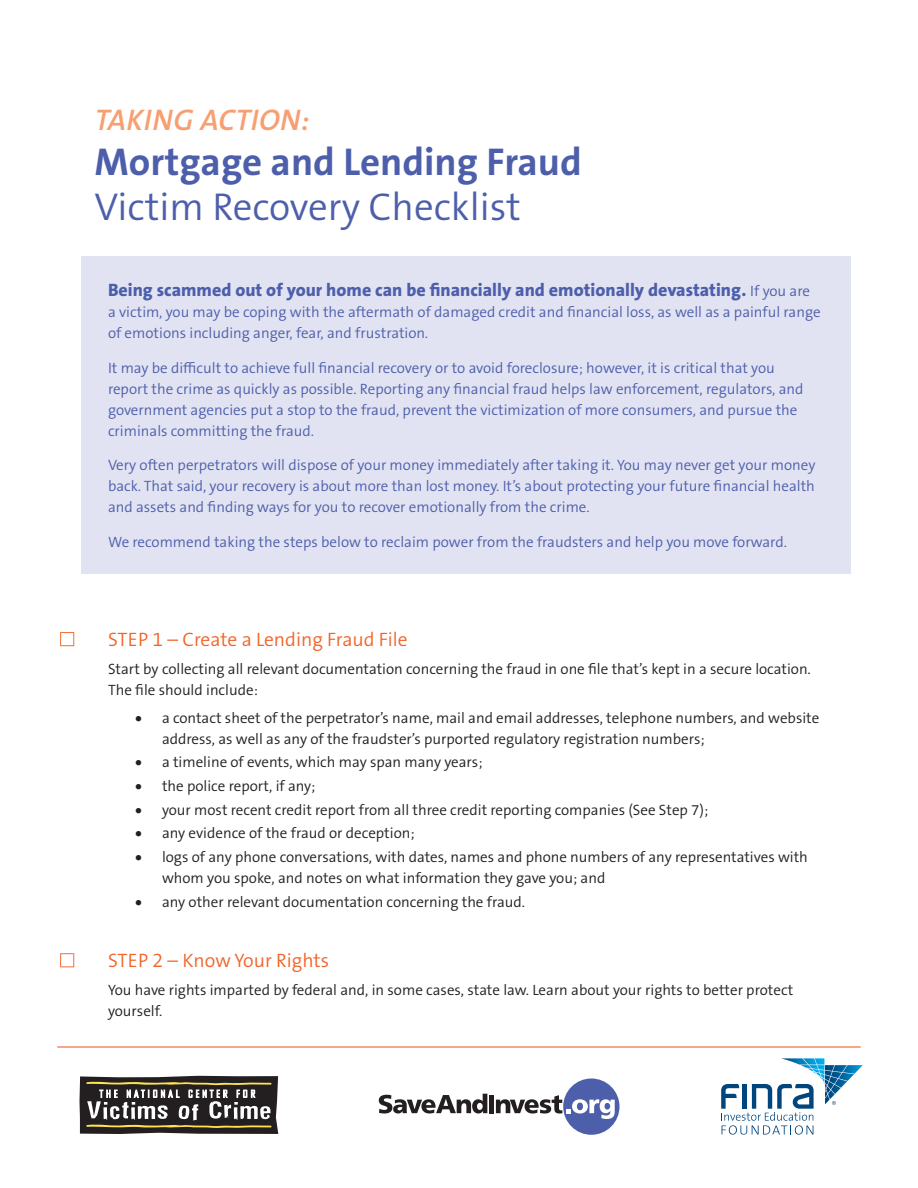
<style>
.page{position:relative;width:918px;height:1188px;background:#fff}
.page>*{position:absolute;margin:0;border:0;box-sizing:border-box;transform-origin:0 0}
.Body{font:700 39px/45px "The Sans B W7";color:#4d5fab}
.Body-2{font:italic 600 30px "The Sans B W6";letter-spacing:.015em;color:#f79f71}
.HEAD_2{font:300 19.5px "The Sans B W4";color:#f26428}
.Intro{font:800 18px "The Sans B W8";color:#4d5fab}
.Intro-2{font:300 15px/21px "The Sans B W4";color:#4d5fab}
.Body___space{font:300 15px/21px "The Sans B W4";color:#231f20}
.s1{font-family:"The Sans B W4";font-weight:300}
.s2{font-family:"The Sans B W4";font-weight:300;font-size:15px}
</style>
<div class="page">
<svg style="left:60px;top:632px;width:14px;height:14px"></svg>
<svg style="left:60px;top:953px;width:14px;height:14px"></svg>
<div style="left:81px;top:256px;width:769px;height:318px;background:#e2e3f2"></div>
<svg style="left:721px;top:1058px;width:142px;height:77px"></svg>
<div style="left:563px;top:1079px;width:57px;height:56px;background:#4d5fab;border-radius:50%"></div>
<svg style="left:379px;top:1094px;width:108px;height:20px"></svg>
<div style="left:489px;top:1095px;width:5px;height:18px;background:#231f20"></div>
<svg style="left:496px;top:1095px;width:119px;height:24px"></svg>
<svg style="left:80px;top:1076px;width:198px;height:58px;background:#555048"></svg>
<hr style="left:57px;top:1046px;width:804px;height:2px;background:#f26428">
<p class="Body-2" style="left:95px;top:101px;width:216px">TAKING ACTION:</p>
<p class="Body" style="left:94px;top:140px;width:489px">Mortgage and Lending Fraud<br><span class="s1">Victim Recovery Checklist</span></p>
<p class="Intro" style="left:108px;top:278px;width:704px">Being scammed out of your home can be financially and emotionally devastating. <span class="s2">If you are</span></p>
<p class="Intro-2" style="left:108px;top:302px;width:714px">a victim, you may be coping with the aftermath of damaged credit and financial loss, as well as a painful range of emotions including anger, fear, and frustration.</p>
<p class="Intro-2" style="left:108px;top:357px;width:697px">It may be difficult to achieve full financial recovery or to avoid foreclosure; however, it is critical that you report the crime as quickly as possible. Reporting any financial fraud helps law enforcement, regulators, and government agencies put a stop to the fraud, prevent the victimization of more consumers, and pursue the criminals committing the fraud.</p>
<p class="Intro-2" style="left:108px;top:455px;width:709px;text-align:justify">Very often perpetrators will dispose of your money immediately after taking it. You may never get your money back. That said, your recovery is about more than lost money. It’s about protecting your future financial health and assets and finding ways for you to recover emotionally from the crime.</p>
<p class="Intro-2" style="left:108px;top:531px;width:681px">We recommend taking the steps below to reclaim power from the fraudsters and help you move forward.</p>
<p class="HEAD_2" style="left:108px;top:627px;width:301px">STEP 1 – Create a Lending Fraud File</p>
<p class="Body___space" style="left:108px;top:658px;width:704px">Start by collecting all relevant documentation concerning the fraud in one file that’s kept in a secure location.<br>The file should include:</p>
<p class="Body___space" style="left:162px;top:707px;width:659px;text-indent:-27px">• a contact sheet of the perpetrator’s name, mail and email addresses, telephone numbers, and website address, as well as any of the fraudster’s purported regulatory registration numbers;</p>
<p class="Body___space" style="left:135px;top:752px;width:349px">• a timeline of events, which may span many years;</p>
<p class="Body___space" style="left:135px;top:776px;width:182px">• the police report, if any;</p>
<p class="Body___space" style="left:135px;top:799px;width:575px">• your most recent credit report from all three credit reporting companies (See Step 7);</p>
<p class="Body___space" style="left:135px;top:823px;width:281px">• any evidence of the fraud or deception;</p>
<p class="Body___space" style="left:162px;top:847px;width:647px;text-indent:-27px">• logs of any phone conversations, with dates, names and phone numbers of any representatives with whom you spoke, and notes on what information they gave you; and</p>
<p class="Body___space" style="left:135px;top:891px;width:392px">• any other relevant documentation concerning the fraud.</p>
<p class="HEAD_2" style="left:108px;top:948px;width:222px">STEP 2 – Know Your Rights</p>
<p class="Body___space" style="left:108px;top:980px;width:687px">You have rights imparted by federal and, in some cases, state law. Learn about your rights to better protect yourself.</p>
</div>
